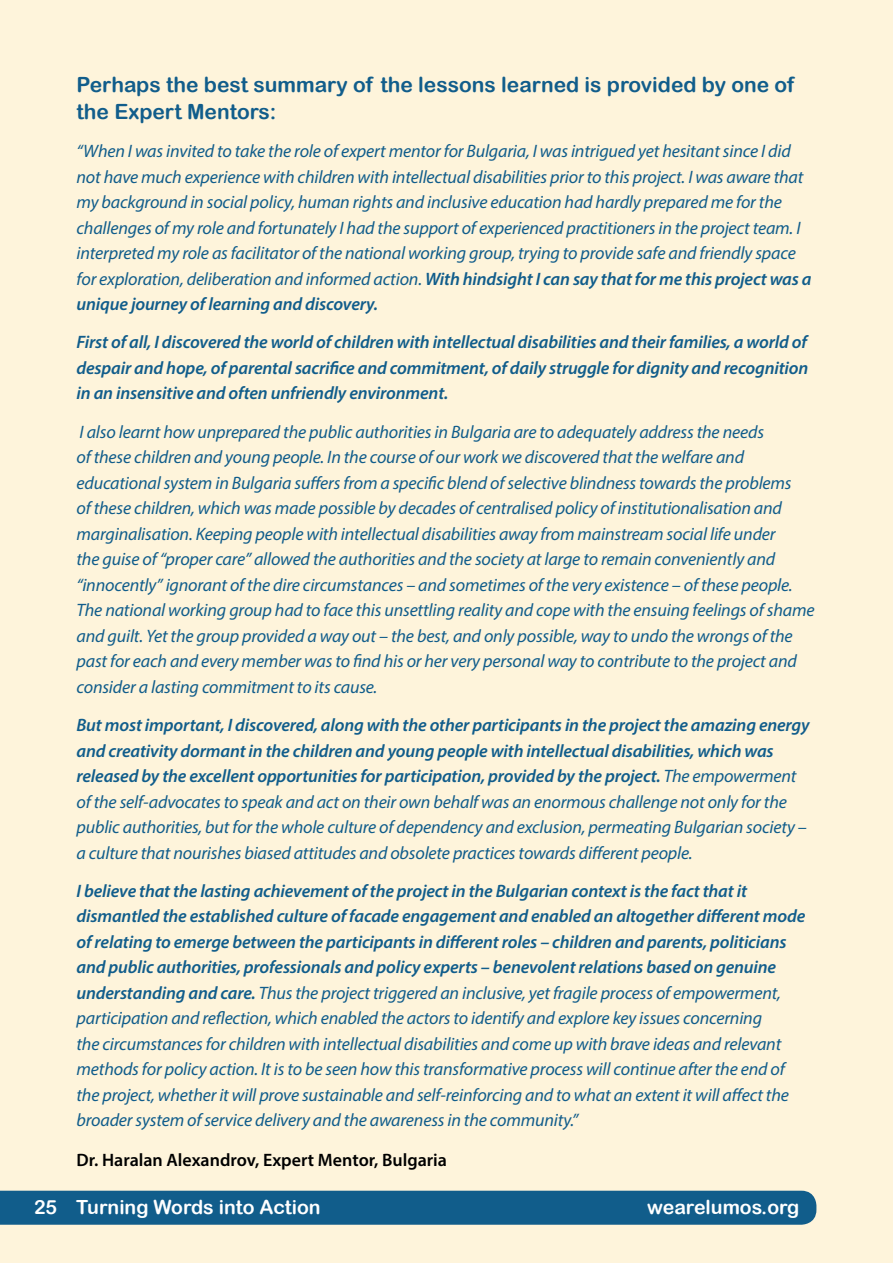
<style>
.page{position:relative;width:893px;height:1263px;background:#fef4db}
.page>*{position:absolute;margin:0;border:0;box-sizing:border-box;transform-origin:0 0}
.t1{font:21px/27px "Arial Rounded MT Bold";color:#115d8b}
.t2{font:19.5px "Arial Rounded MT Bold";color:#fff}
.t3{font:italic 18px/25.5px "Myriad Pro";letter-spacing:-.01em;color:#115d8b}
.t4{font:italic 600 18px/25.5px "Myriad Pro";letter-spacing:-.01em;color:#115d8b;text-align:justify}
.t5{font:600 18px "Myriad Pro";color:#000}
.s1{font-weight:600}
</style>
<div class="page">
<div style="left:0;top:1191px;width:816px;height:34px;background:#115d8b"></div>
<p class="t1" style="left:77px;top:71px;width:719px">Perhaps the best summary of the lessons learned is provided by one of the Expert Mentors:</p>
<p class="t3" style="left:77px;top:138px;width:736px">“When I was invited to take the role of expert mentor for Bulgaria, I was intrigued yet hesitant since I did not have much experience with children with intellectual disabilities prior to this project. I was aware that my background in social policy, human rights and inclusive education had hardly prepared me for the challenges of my role and fortunately I had the support of experienced practitioners in the project team. I interpreted my role as facilitator of the national working group, trying to provide safe and friendly space for exploration, deliberation and informed action. <span class="s1">With hindsight I can say that for me this project was a unique journey of learning and discovery.</span></p>
<p class="t4" style="left:77px;top:329px;width:733px">First of all, I discovered the world of children with intellectual disabilities and their families, a world of despair and hope, of parental sacrifice and commitment, of daily struggle for dignity and recognition in an insensitive and often unfriendly environment.</p>
<p class="t3" style="left:77px;top:419px;width:739px">I also learnt how unprepared the public authorities in Bulgaria are to adequately address the needs<br>of these children and young people. In the course of our work we discovered that the welfare and educational system in Bulgaria suffers from a specific blend of selective blindness towards the problems<br>of these children, which was made possible by decades of centralised policy of institutionalisation and marginalisation. Keeping people with intellectual disabilities away from mainstream social life under<br>the guise of “proper care” allowed the authorities and the society at large to remain conveniently and “innocently” ignorant of the dire circumstances – and sometimes of the very existence – of these people.<br>The national working group had to face this unsettling reality and cope with the ensuing feelings of shame and guilt. Yet the group provided a way out – the best, and only possible, way to undo the wrongs of the past for each and every member was to find his or her very personal way to contribute to the project and consider a lasting commitment to its cause.</p>
<p class="t3" style="left:77px;top:712px;width:735px"><span class="s1">But most important, I discovered, along with the other participants in the project the amazing energy and creativity dormant in the children and young people with intellectual disabilities, which was released by the excellent opportunities for participation, provided by the project.</span> The empowerment of the self-advocates to speak and act on their own behalf was an enormous challenge not only for the public authorities, but for the whole culture of dependency and exclusion, permeating Bulgarian society – a culture that nourishes biased attitudes and obsolete practices towards different people.</p>
<p class="t3" style="left:77px;top:878px;width:730px"><span class="s1">I believe that the lasting achievement of the project in the Bulgarian context is the fact that it dismantled the established culture of facade engagement and enabled an altogether different mode of relating to emerge between the participants in different roles – children and parents, politicians and public authorities, professionals and policy experts – benevolent relations based on genuine understanding and care.</span> Thus the project triggered an inclusive, yet fragile process of empowerment, participation and reflection, which enabled the actors to identify and explore key issues concerning<br>the circumstances for children with intellectual disabilities and come up with brave ideas and relevant methods for policy action. It is to be seen how this transformative process will continue after the end of the project, whether it will prove sustainable and self-reinforcing and to what an extent it will affect the broader system of service delivery and the awareness in the community.”</p>
<p class="t5" style="left:77px;top:1149px;width:372px">Dr. Haralan Alexandrov, Expert Mentor, Bulgaria</p>
<p class="t2" style="left:34px;top:1196px;width:288px">25 Turning Words into Action</p>
<p class="t2" style="left:647px;top:1196px;width:154px">wearelumos.org</p>
</div>
